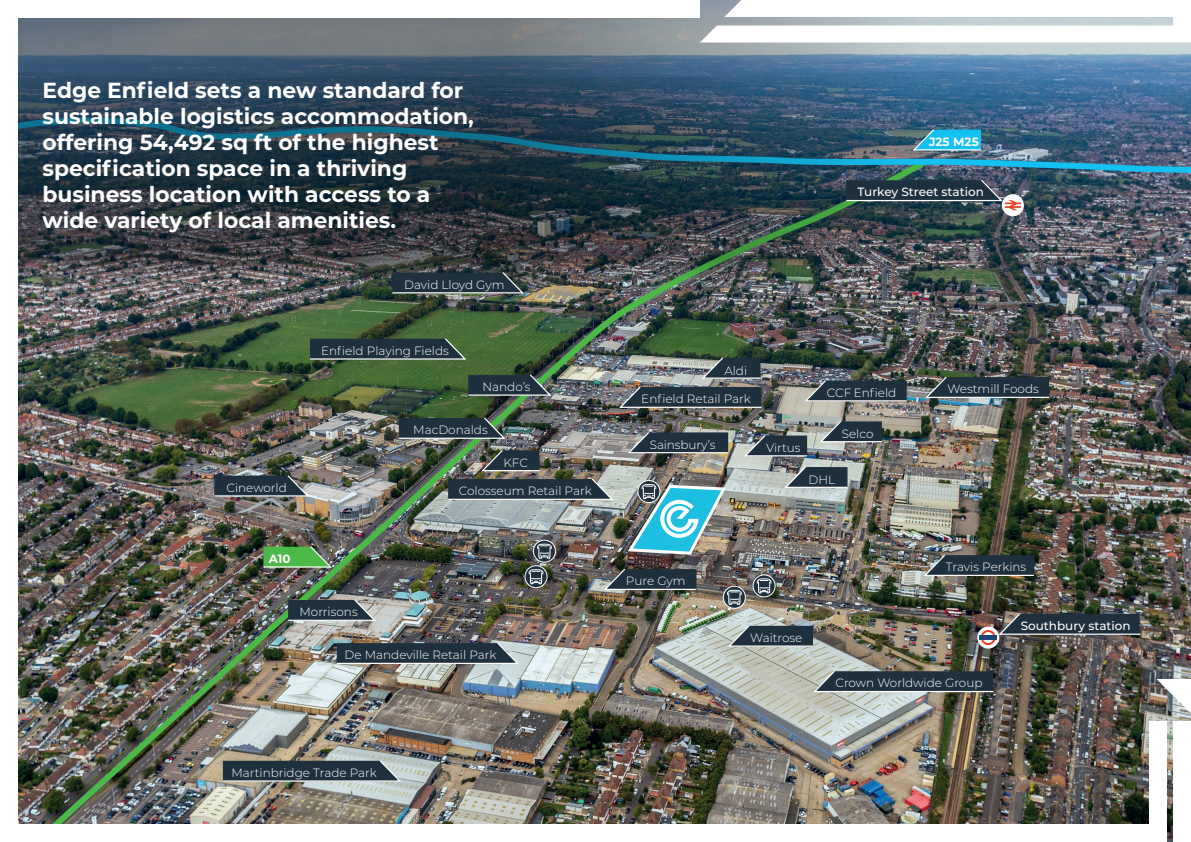
<style>
.page{position:relative;width:1191px;height:842px;background:#fff}
.page>*{position:absolute;margin:0;border:0;box-sizing:border-box;transform-origin:0 0}
.t1{font:700 21.8px/26.1px "Montserrat";color:#fff}
.t2{font:300 12px "Montserrat";color:#fff}
.t3{font:500 12px "Montserrat";color:#fff}
.t4{font:700 12px "Montserrat";color:#fff}
</style>
<div class="page">
<img style="left:18px;top:288px;width:1173px;height:554px">
<img style="left:40px;top:288px;width:889px;height:537px">
<img style="left:18px;top:0;width:1173px;height:288px">
<div style="left:0;top:825px;width:1150px;height:17px;background:#fff"></div>
<svg style="left:1156px;top:679px;width:35px;height:34px"></svg>
<div style="left:1174px;top:721px;width:17px;height:121px;background:#fff"></div>
<div style="left:1149px;top:721px;width:17px;height:121px;background:#fff"></div>
<svg style="left:262px;top:545px;width:71px;height:23px;background:#5da658"></svg>
<svg style="left:911px;top:128px;width:71px;height:23px;background:#33aed3"></svg>
<svg style="left:783px;top:465px;width:65px;height:23px"></svg>
<svg style="left:700px;top:356px;width:61px;height:23px"></svg>
<svg style="left:309px;top:337px;width:159px;height:23px;background:#324548"></svg>
<svg style="left:391px;top:271px;width:134px;height:23px;background:#30404a"></svg>
<svg style="left:397px;top:416px;width:110px;height:23px;background:#34474b"></svg>
<svg style="left:213px;top:474px;width:97px;height:23px;background:#3e4c55"></svg>
<svg style="left:467px;top:373px;width:86px;height:23px;background:#374b4c"></svg>
<svg style="left:287px;top:598px;width:90px;height:23px;background:#48565e"></svg>
<svg style="left:336px;top:641px;width:184px;height:24px;background:#41505a"></svg>
<svg style="left:222px;top:759px;width:181px;height:23px;background:#43525b"></svg>
<svg style="left:997px;top:612px;width:144px;height:23px;background:#37434d"></svg>
<svg style="left:617px;top:385px;width:146px;height:23px;background:#3c4953"></svg>
<img style="left:447px;top:449px;width:168px;height:52px">
<svg style="left:922px;top:553px;width:113px;height:24px;background:#3c4950"></svg>
<svg style="left:602px;top:567px;width:95px;height:24px;background:#3d4952"></svg>
<svg style="left:803px;top:379px;width:105px;height:23px;background:#3f4d57"></svg>
<svg style="left:818px;top:420px;width:65px;height:23px"></svg>
<svg style="left:742px;top:434px;width:66px;height:23px;background:#4c5963"></svg>
<svg style="left:726px;top:624px;width:88px;height:23px;background:#505f68"></svg>
<svg style="left:812px;top:669px;width:182px;height:24px;background:#435159"></svg>
<svg style="left:626px;top:431px;width:103px;height:23px;background:#44515a"></svg>
<svg style="left:977px;top:626px;width:22px;height:22px"></svg>
<div style="left:980px;top:630px;width:15px;height:15px;border:2px solid #ef3c22;border-radius:50%"></div>
<div style="left:979px;top:635px;width:17px;height:5px;background:#1c4678"></div>
<div style="left:1001px;top:194px;width:23px;height:22px;background:#fff;border-radius:50%"></div>
<svg style="left:845px;top:179px;width:176px;height:31px;background:#394954"></svg>
<svg style="left:923px;top:375px;width:127px;height:24px;background:#38474f"></svg>
<svg style="left:723px;top:586px;width:22px;height:22px"></svg>
<div style="left:723px;top:586px;width:23px;height:23px;border:1px solid #fff;border-radius:50%"></div>
<svg style="left:727px;top:589px;width:15px;height:16px"></svg>
<svg style="left:753px;top:575px;width:22px;height:22px"></svg>
<div style="left:752px;top:574px;width:23px;height:23px;border:1px solid #fff;border-radius:50%"></div>
<svg style="left:756px;top:578px;width:15px;height:16px"></svg>
<svg style="left:525px;top:566px;width:22px;height:22px"></svg>
<div style="left:524px;top:565px;width:23px;height:23px;border:1px solid #fff;border-radius:50%"></div>
<svg style="left:528px;top:569px;width:15px;height:15px"></svg>
<svg style="left:533px;top:540px;width:22px;height:22px"></svg>
<div style="left:533px;top:540px;width:23px;height:23px;border:1px solid #fff;border-radius:50%"></div>
<svg style="left:537px;top:543px;width:15px;height:16px"></svg>
<div style="left:637px;top:480px;width:23px;height:23px;border:1px solid #fff;border-radius:50%"></div>
<img style="left:625px;top:482px;width:103px;height:74px">
<div style="left:0;top:0;width:700px;height:17px;background:#fff"></div>
<svg style="left:724px;top:0;width:450px;height:17px"></svg>
<svg style="left:700px;top:26px;width:491px;height:17px"></svg>
<div style="left:1174px;top:0;width:17px;height:36px;background:#fff"></div>
<p class="t1" style="left:43px;top:76px;width:433px">Edge Enfield sets a new standard for sustainable logistics accommodation, offering 54,492 sq ft of the highest specification space in a thriving business location with access to a wide variety of local amenities.</p>
<p class="t2" style="left:404px;top:276px;width:102px">David Lloyd Gym</p>
<p class="t2" style="left:321px;top:342px;width:129px">Enfield Playing Fields</p>
<p class="t2" style="left:482px;top:379px;width:50px">Nando’s</p>
<p class="t2" style="left:226px;top:479px;width:62px">Cineworld</p>
<p class="t2" style="left:413px;top:422px;width:76px">MacDonalds</p>
<p class="t2" style="left:503px;top:454px;width:26px">KFC</p>
<p class="t2" style="left:459px;top:483px;width:134px">Colosseum Retail Park</p>
<p class="t4" style="left:269px;top:551px;width:23px">A10</p>
<p class="t2" style="left:299px;top:604px;width:60px">Morrisons</p>
<p class="t2" style="left:344px;top:647px;width:153px">De Mandeville Retail Park</p>
<p class="t2" style="left:231px;top:764px;width:147px">Martinbridge Trade Park</p>
<p class="t4" style="left:929px;top:133px;width:51px">J25 M25</p>
<p class="t3" style="left:857px;top:184px;width:128px">Turkey Street station</p>
<p class="t2" style="left:724px;top:362px;width:24px">Aldi</p>
<p class="t2" style="left:641px;top:391px;width:111px">Enfield Retail Park</p>
<p class="t2" style="left:650px;top:436px;width:67px">Sainsbury’s</p>
<p class="t2" style="left:766px;top:439px;width:36px">Virtus</p>
<p class="t2" style="left:826px;top:384px;width:71px">CCF Enfield</p>
<p class="t2" style="left:842px;top:425px;width:33px">Selco</p>
<p class="t2" style="left:808px;top:471px;width:28px">DHL</p>
<p class="t2" style="left:947px;top:381px;width:93px">Westmill Foods</p>
<p class="t2" style="left:626px;top:573px;width:61px">Pure Gym</p>
<p class="t2" style="left:750px;top:630px;width:54px">Waitrose</p>
<p class="t2" style="left:946px;top:559px;width:82px">Travis Perkins</p>
<p class="t2" style="left:835px;top:675px;width:148px">Crown Worldwide Group</p>
<p class="t3" style="left:1020px;top:617px;width:111px">Southbury station</p>
</div>
